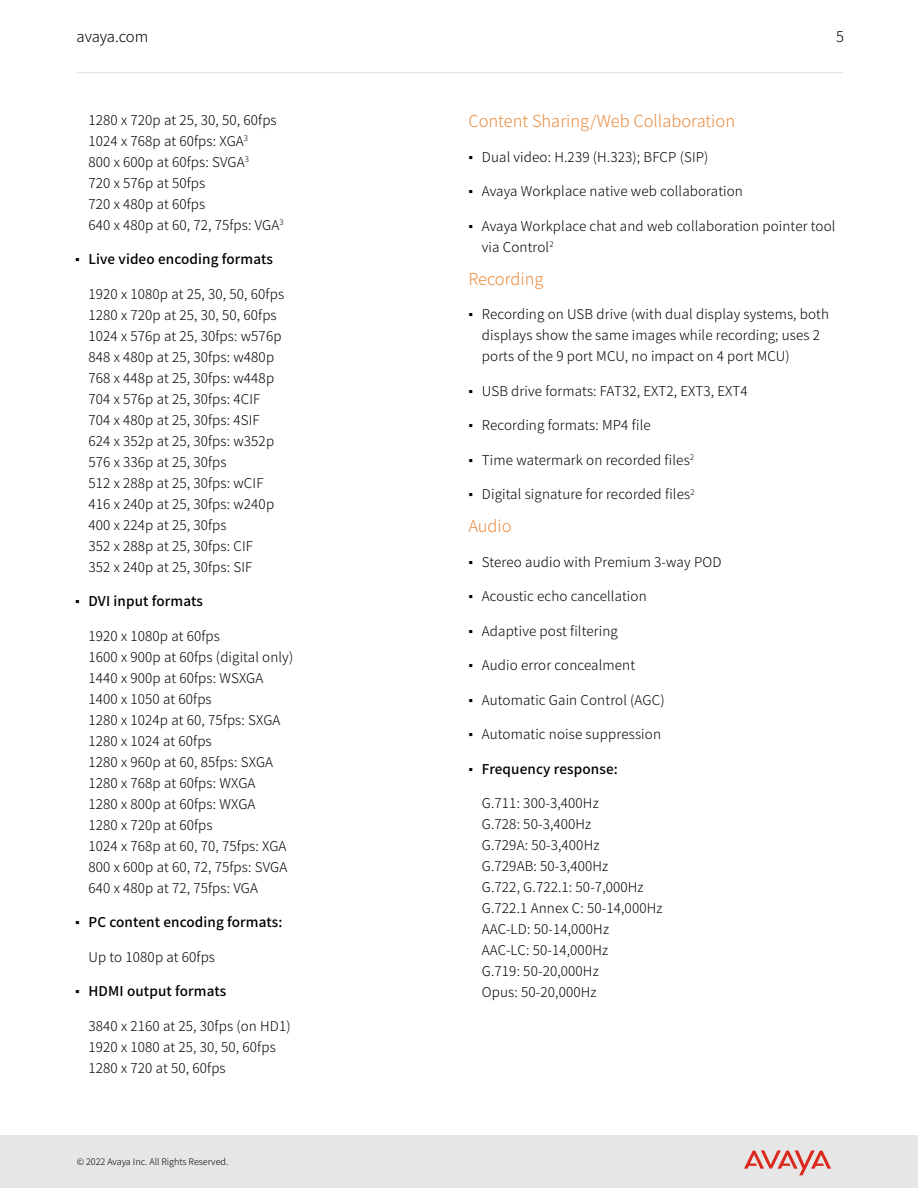
<style>
.page{position:relative;width:918px;height:1188px;background:#fff}
.page>*{position:absolute;margin:0;border:0;box-sizing:border-box;transform-origin:0 0}
.t1{font:300 16.5px "Noto Sans JP";color:#ea8c3f}
.t2{font:300 15px "Noto Sans JP";letter-spacing:-.01em;color:#000}
.t3{font:300 14.7px "Noto Sans JP";color:#000}
.t4{font:300 13.5px/21px "Noto Sans JP";letter-spacing:.01em;color:#000}
.t5{font:500 13.5px "Noto Sans JP";letter-spacing:.01em;color:#000}
.t6{font:300 9px "Noto Sans JP";color:#000}
.s1{font-family:"Arial";font-weight:400}
</style>
<div class="page">
<div style="left:0;top:1136px;width:918px;height:52px;background:#e6e6e6"></div>
<svg style="left:744px;top:1150px;width:87px;height:25px"></svg>
<hr style="left:77px;top:72px;width:766px;height:1px;background:#e6e6e6">
<p class="t2" style="left:77px;top:28px;width:73px">avaya.com</p>
<p class="t3" style="left:836px;top:28px;width:9px">5</p>
<p class="t4" style="left:88px;top:110px;width:197px">1280 x 720p at 25, 30, 50, 60fps<br>1024 x 768p at 60fps: XGA<sup>3<br></sup>800 x 600p at 60fps: SVGA<sup>3<br></sup>720 x 576p at 50fps<br>720 x 480p at 60fps<br>640 x 480p at 60, 72, 75fps: VGA<sup>3</sup></p>
<p class="t5" style="left:75px;top:252px;width:199px"><span class="s1">▪</span> Live video encoding formats</p>
<p class="t4" style="left:89px;top:284px;width:197px">1920 x 1080p at 25, 30, 50, 60fps<br>1280 x 720p at 25, 30, 50, 60fps<br>1024 x 576p at 25, 30fps: w576p<br>848 x 480p at 25, 30fps: w480p<br>768 x 448p at 25, 30fps: w448p<br>704 x 576p at 25, 30fps: 4CIF<br>704 x 480p at 25, 30fps: 4SIF<br>624 x 352p at 25, 30fps: w352p<br>576 x 336p at 25, 30fps<br>512 x 288p at 25, 30fps: wCIF<br>416 x 240p at 25, 30fps: w240p<br>400 x 224p at 25, 30fps<br>352 x 288p at 25, 30fps: CIF<br>352 x 240p at 25, 30fps: SIF</p>
<p class="t5" style="left:75px;top:594px;width:129px"><span class="s1">▪</span> DVI input formats</p>
<p class="t4" style="left:89px;top:626px;width:206px">1920 x 1080p at 60fps<br>1600 x 900p at 60fps (digital only)<br>1440 x 900p at 60fps: WSXGA<br>1400 x 1050 at 60fps<br>1280 x 1024p at 60, 75fps: SXGA<br>1280 x 1024 at 60fps<br>1280 x 960p at 60, 85fps: SXGA<br>1280 x 768p at 60fps: WXGA<br>1280 x 800p at 60fps: WXGA<br>1280 x 720p at 60fps<br>1024 x 768p at 60, 70, 75fps: XGA<br>800 x 600p at 60, 72, 75fps: SVGA<br>640 x 480p at 72, 75fps: VGA</p>
<p class="t5" style="left:75px;top:915px;width:209px"><span class="s1">▪</span> PC content encoding formats:</p>
<p class="t4" style="left:89px;top:947px;width:128px">Up to 1080p at 60fps</p>
<p class="t5" style="left:75px;top:984px;width:153px"><span class="s1">▪</span> HDMI output formats</p>
<p class="t4" style="left:89px;top:1016px;width:204px">3840 x 2160 at 25, 30fps (on HD1)<br>1920 x 1080 at 25, 30, 50, 60fps<br>1280 x 720 at 50, 60fps</p>
<p class="t6" style="left:77px;top:1157px;width:153px">© 2022 Avaya Inc. All Rights Reserved.</p>
<p class="t1" style="left:468px;top:112px;width:268px">Content Sharing/Web Collaboration</p>
<p class="t4" style="left:468px;top:146px;width:242px"><span class="s1">▪</span> Dual video: H.239 (H.323); BFCP (SIP)</p>
<p class="t4" style="left:468px;top:181px;width:276px"><span class="s1">▪</span> Avaya Workplace native web collaboration</p>
<p class="t4" style="left:482px;top:215px;width:355px;text-indent:-14px"><span class="s1">▪</span> Avaya Workplace chat and web collaboration pointer tool via Control<sup>2</sup></p>
<p class="t1" style="left:468px;top:269px;width:77px">Recording</p>
<p class="t4" style="left:482px;top:304px;width:349px;text-indent:-14px"><span class="s1">▪</span> Recording on USB drive (with dual display systems, both displays show the same images while recording; uses 2 ports of the 9 port MCU, no impact on 4 port MCU)</p>
<p class="t4" style="left:468px;top:380px;width:281px"><span class="s1">▪</span> USB drive formats: FAT32, EXT2, EXT3, EXT4</p>
<p class="t4" style="left:468px;top:415px;width:184px"><span class="s1">▪</span> Recording formats: MP4 file</p>
<p class="t4" style="left:468px;top:449px;width:227px"><span class="s1">▪</span> Time watermark on recorded files<sup>2</sup></p>
<p class="t4" style="left:468px;top:484px;width:228px"><span class="s1">▪</span> Digital signature for recorded files<sup>2</sup></p>
<p class="t1" style="left:468px;top:517px;width:45px">Audio</p>
<p class="t4" style="left:468px;top:551px;width:255px"><span class="s1">▪</span> Stereo audio with Premium 3-way POD</p>
<p class="t4" style="left:468px;top:586px;width:180px"><span class="s1">▪</span> Acoustic echo cancellation</p>
<p class="t4" style="left:468px;top:620px;width:151px"><span class="s1">▪</span> Adaptive post filtering</p>
<p class="t4" style="left:468px;top:655px;width:168px"><span class="s1">▪</span> Audio error concealment</p>
<p class="t4" style="left:468px;top:689px;width:198px"><span class="s1">▪</span> Automatic Gain Control (AGC)</p>
<p class="t4" style="left:468px;top:724px;width:194px"><span class="s1">▪</span> Automatic noise suppression</p>
<p class="t5" style="left:468px;top:761px;width:151px"><span class="s1">▪</span> Frequency response:</p>
<p class="t4" style="left:482px;top:793px;width:182px">G.711: 300-3,400Hz<br>G.728: 50-3,400Hz<br>G.729A: 50-3,400Hz<br>G.729AB: 50-3,400Hz<br>G.722, G.722.1: 50-7,000Hz<br>G.722.1 Annex C: 50-14,000Hz<br>AAC-LD: 50-14,000Hz<br>AAC-LC: 50-14,000Hz<br>G.719: 50-20,000Hz<br>Opus: 50-20,000Hz</p>
</div>
